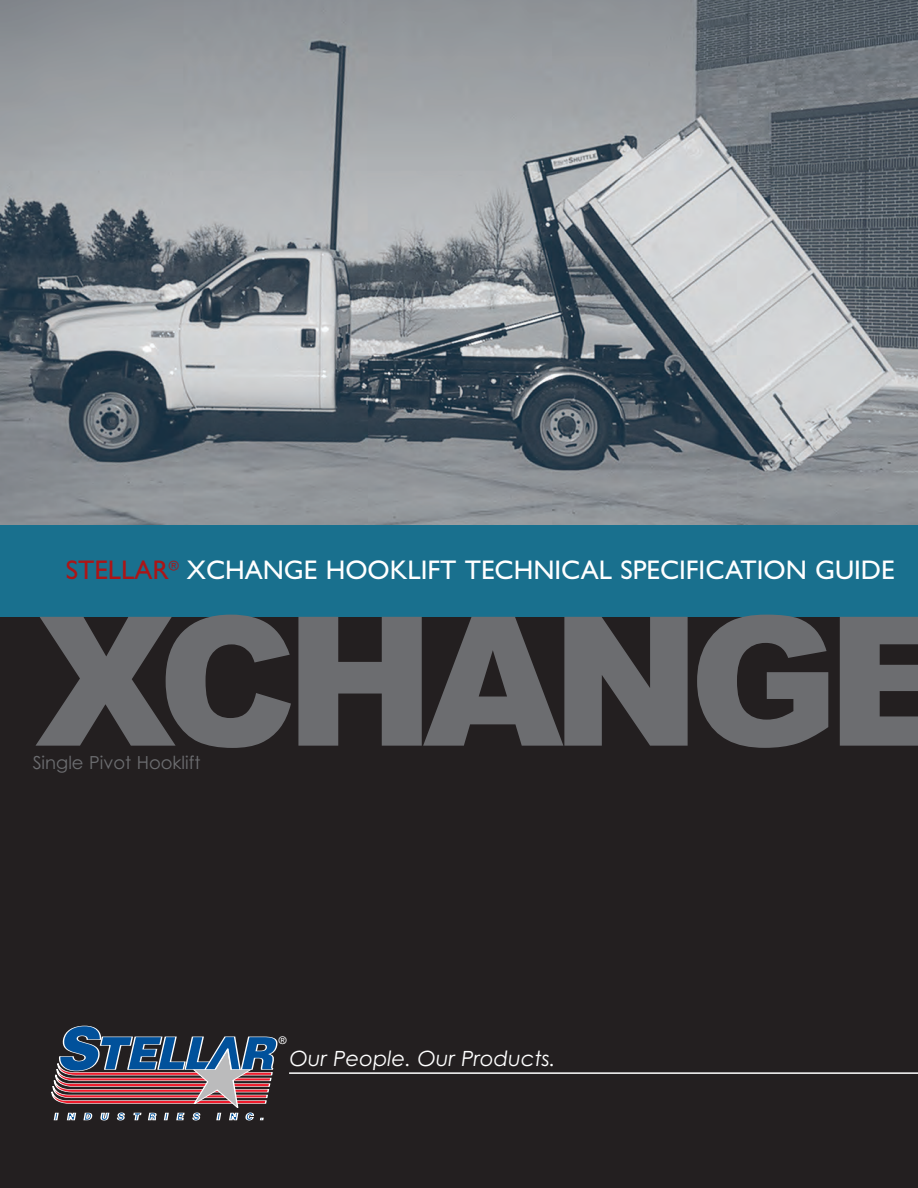
<style>
.page{position:relative;width:918px;height:1188px;background:#fff}
.page>*{position:absolute;margin:0;border:0;box-sizing:border-box;transform-origin:0 0}
.t1{font:900 180px "Arial";letter-spacing:-.065em;color:#6c6d70}
.t2{font:27px "Gill Sans";color:#fff}
.t3{font:italic 21px "Century Gothic";color:#fff}
.t4{font:18px "Century Gothic";color:#6c6d70}
.t5{font:10.5px "Helvetica";color:#fff}
.s1{color:#ac1517}
</style>
<div class="page">
<img style="left:0;top:0;width:918px;height:526px">
<div style="left:0;top:605px;width:918px;height:583px;background:#231f20"></div>
<svg style="left:52px;top:1026px;width:225px;height:94px"></svg>
<hr style="left:289px;top:1072px;width:629px;height:2px;background:#fff">
<div style="left:0;top:526px;width:918px;height:91px;background:#19708e"></div>
<p class="t2" style="left:66px;top:554px;width:830px"><span class="s1">STELLAR</span><sup>®</sup> XCHANGE HOOKLIFT TECHNICAL SPECIFICATION GUIDE</p>
<h1 class="t1" style="left:35px;top:578px;width:923px">XCHANGE</h1>
<p class="t4" style="left:33px;top:752px;width:169px">Single Pivot Hooklift</p>
<p class="t5" style="left:279px;top:1037px;width:9px">®</p>
<p class="t3" style="left:290px;top:1046px;width:268px">Our People. Our Products.</p>
</div>
